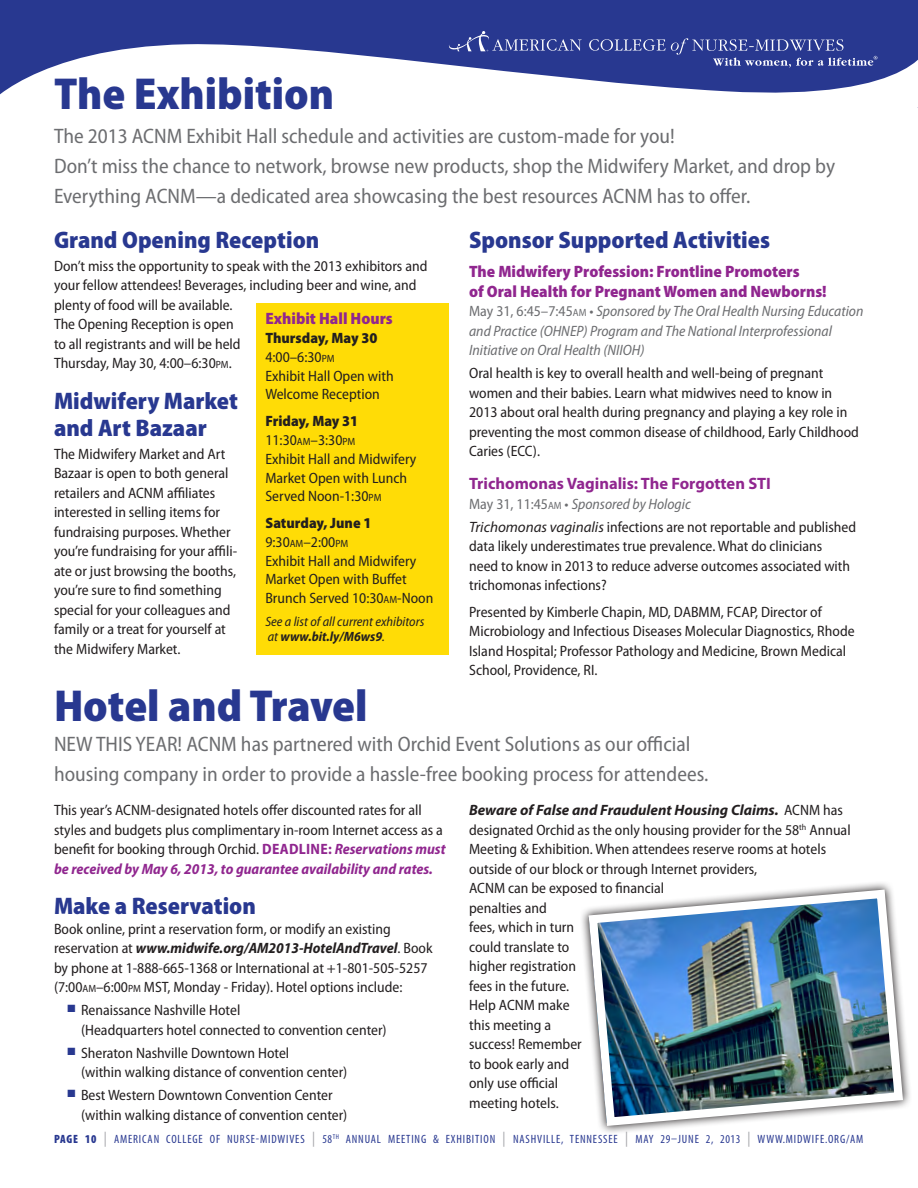
<style>
.page{position:relative;width:918px;height:1188px;background:#fff}
.page>*{position:absolute;margin:0;border:0;box-sizing:border-box;transform-origin:0 0}
.Section_Header{font:900 semi-condensed 45px "Myriad Pro";color:#283890}
.Subhead_16{font:900 semi-condensed 24px/27px "Myriad Pro";color:#283890}
.Introductory_Paragra{font:semi-condensed 21px/30px "Myriad Pro";color:#6c6d70}
.Subhead_12{font:900 semi-condensed 16.5px/19.5px "Myriad Pro";color:#90268f}
.Subhead_12-2{font:700 16.5px "Myriad Pro";color:#90268f}
.Body_Text{font:semi-condensed 15px/19.5px "Myriad Pro";color:#231f20}
.Subhead_secondary_li{font:italic semi-condensed 15px/19.5px "Myriad Pro";color:#6c6d70}
.Body_Text-2{font:italic semi-condensed 13.5px/15px "Myriad Pro";color:#231f20}
.t1{font:condensed 12px "Myriad Pro";letter-spacing:.07em;color:#283890}
.s1{font-size:10.5px}
.s2{font-weight:900}
.s3{font-style:inherit}
.s4{font-weight:700}
.s5{font-style:normal}
.s6{font-style:normal;font-size:10.5px}
.s7{font-style:italic;font-stretch:normal}
.s8{font-weight:700;color:#90268f}
.s9{font-weight:700;font-style:italic;color:#90268f}
.s10{font-weight:700;font-style:italic}
.s11{font-weight:700;font-style:italic;font-stretch:normal}
.s12{font-size:15px;color:#a8a9ad}
</style>
<div class="page">
<svg style="left:0;top:0;width:914px;height:95px;fill:#283890"></svg>
<svg style="left:914px;top:0;width:4px;height:108px"></svg>
<svg style="left:449px;top:31px;width:133px;height:20px;background:#46539f"></svg>
<svg style="left:589px;top:38px;width:288px;height:29px;background:#42509d"></svg>
<div style="left:256px;top:303px;width:193px;height:351px;background:#ffdc06"></div>
<img style="left:584px;top:885px;width:323px;height:245px">
<p class="Section_Header" style="left:54px;top:68px;width:282px">The Exhibition</p>
<p class="Introductory_Paragra" style="left:54px;top:121px;width:783px">The 2013 ACNM Exhibit Hall schedule and activities are custom-made for you!<br>Don’t miss the chance to network, browse new products, shop the Midwifery Market, and drop by<br>Everything ACNM—a dedicated area showcasing the best resources ACNM has to offer.</p>
<p class="Subhead_16" style="left:54px;top:226px;width:267px">Grand Opening Reception</p>
<p class="Body_Text" style="left:54px;top:256px;width:375px">Don’t miss the opportunity to speak with the 2013 exhibitors and your fellow attendees! Beverages, including beer and wine, and plenty of food will be available.<br>The Opening Reception is open<br>to all registrants and will be held<br>Thursday, May 30, 4:00–6:30<span class="s1">PM</span>.</p>
<p class="Subhead_16" style="left:54px;top:387px;width:186px">Midwifery Market and Art Bazaar</p>
<p class="Body_Text" style="left:54px;top:444px;width:185px">The Midwifery Market and Art<br>Bazaar is open to both general retailers and ACNM affiliates interested in selling items for fundraising purposes. Whether you’re fundraising for your affili&shy;ate or just browsing the booths, you’re sure to find something special for your colleagues and family or a treat for yourself at the Midwifery Market.</p>
<p class="Subhead_12" style="left:265px;top:309px;width:129px">Exhibit Hall Hours</p>
<p class="Body_Text" style="left:265px;top:329px;width:130px;line-height:18.8px"><span class="s2">Thursday, May 30<br></span>4:00–6:30<span class="s1">PM<br></span>Exhibit Hall Open with<br>Welcome Reception</p>
<p class="Body_Text" style="left:265px;top:412px;width:153px;line-height:18.8px"><span class="s2">Friday, May 31<br></span>11:30<span class="s1">AM</span>–3:30<span class="s1">PM<br></span>Exhibit Hall and Midwifery<br>Market Open with Lunch<br>Served Noon<span class="s3">-</span>1:30<span class="s1">PM</span></p>
<p class="Body_Text" style="left:265px;top:514px;width:169px;line-height:18.8px"><span class="s2">Saturday, June 1<br></span>9:30<span class="s1">AM</span>–2:00<span class="s1">PM<br></span>Exhibit Hall and Midwifery<br>Market Open with Buffet<br>Brunch Served 10:30<span class="s1">AM</span>-Noon</p>
<p class="Body_Text-2" style="left:265px;top:615px;width:161px">See a list of all current exhibitors at <span class="s4">www.bit.ly/M6ws9</span>.</p>
<p class="Subhead_16" style="left:469px;top:226px;width:303px">Sponsor Supported Activities</p>
<p class="Subhead_12" style="left:469px;top:262px;width:359px">The Midwifery Profession: Frontline Promoters<br>of Oral Health for Pregnant Women and Newborns!</p>
<p class="Subhead_secondary_li" style="left:469px;top:302px;width:396px"><span class="s5">May 31, 6:45–7:45</span><span class="s6">AM</span> <span class="s5">•</span> Sponsored by The Oral Health Nursing Education and Practice (OHNEP) Program and The National Interprofessional<br>Initiative on Oral Health (NIIOH)</p>
<p class="Body_Text" style="left:469px;top:364px;width:391px">Oral health is key to overall health and well-being of pregnant women and their babies. Learn what midwives need to know in 2013 about oral health during pregnancy and playing a key role in preventing the most common disease of childhood, Early Childhood Caries (ECC).</p>
<p class="Subhead_12-2" style="left:469px;top:473px;width:303px">Trichomonas Vaginalis: The Forgotten STI</p>
<p class="Subhead_secondary_li" style="left:469px;top:494px;width:223px"><span class="s5">May 31, 11:45</span><span class="s6">AM</span> <span class="s5">•</span> Sponsored by Hologic</p>
<p class="Body_Text" style="left:469px;top:517px;width:389px"><span class="s7">Trichomonas vaginalis</span> infections are not reportable and published data likely underestimates true prevalence. What do clinicians<br>need to know in 2013 to reduce adverse outcomes associated with trichomonas infections?</p>
<p class="Body_Text" style="left:469px;top:602px;width:387px">Presented by Kimberle Chapin, MD, DABMM, FCAP, Director of Microbiology and Infectious Diseases Molecular Diagnostics, Rhode Island Hospital; Professor Pathology and Medicine, Brown Medical School, Providence, RI.</p>
<p class="Section_Header" style="left:54px;top:680px;width:315px">Hotel and Travel</p>
<p class="Introductory_Paragra" style="left:54px;top:729px;width:656px">NEW THIS YEAR! ACNM has partnered with Orchid Event Solutions as our official housing company in order to provide a hassle-free booking process for attendees.</p>
<p class="Body_Text" style="left:54px;top:801px;width:393px">This year’s ACNM-designated hotels offer discounted rates for all styles and budgets plus complimentary in-room Internet access as a benefit for booking through Orchid. <span class="s8">DEADLINE:</span> <span class="s9">Reservations must be received by May 6, 2013, to guarantee availability and rates.</span></p>
<p class="Subhead_16" style="left:54px;top:893px;width:203px">Make a Reservation</p>
<p class="Body_Text" style="left:54px;top:919px;width:380px">Book online, print a reservation form, or modify an existing reservation at <span class="s10">www.midwife.org/AM2013-HotelAndTravel</span>. Book by phone at 1-888-665-1368 or International at +1-801-505-5257 (7:00<span class="s1">AM</span>–6:00<span class="s1">PM</span> MST, Monday - Friday). Hotel options include:</p>
<p class="Body_Text" style="left:81px;top:1001px;width:307px;text-indent:-14px"><sup>■</sup> Renaissance Nashville Hotel<br>(Headquarters hotel connected to convention center)</p>
<p class="Body_Text" style="left:81px;top:1043px;width:268px;text-indent:-14px"><sup>■</sup> Sheraton Nashville Downtown Hotel<br>(within walking distance of convention center)</p>
<p class="Body_Text" style="left:81px;top:1086px;width:268px;text-indent:-14px"><sup>■</sup> Best Western Downtown Convention Center (within walking distance of convention center)</p>
<p class="Body_Text" style="left:469px;top:801px;width:383px"><span class="s11">Beware of False and Fraudulent Housing Claims.</span> ACNM has designated Orchid as the only housing provider for the 58<sup>th</sup> Annual<br>Meeting &amp; Exhibition. When attendees reserve rooms at hotels outside of our block or through Internet providers,<br>ACNM can be exposed to financial<br>penalties and<br>fees, which in turn<br>could translate to<br>higher registration<br>fees in the future.<br>Help ACNM make<br>this meeting a<br>success! Remember<br>to book early and<br>only use official<br>meeting hotels.</p>
<p class="t1" style="left:54px;top:1131px;width:811px"><span class="s2">PAGE 10</span> <span class="s12">|</span> AMERICAN COLLEGE OF NURSE-MIDWIVES <span class="s12">|</span> 58<sup>TH</sup> ANNUAL MEETING &amp; EXHIBITION <span class="s12">|</span> NASHVILLE, TENNESSEE <span class="s12">|</span> MAY 29–JUNE 2, 2013 <span class="s12">|</span> WWW.MIDWIFE.ORG/AM</p>
</div>
